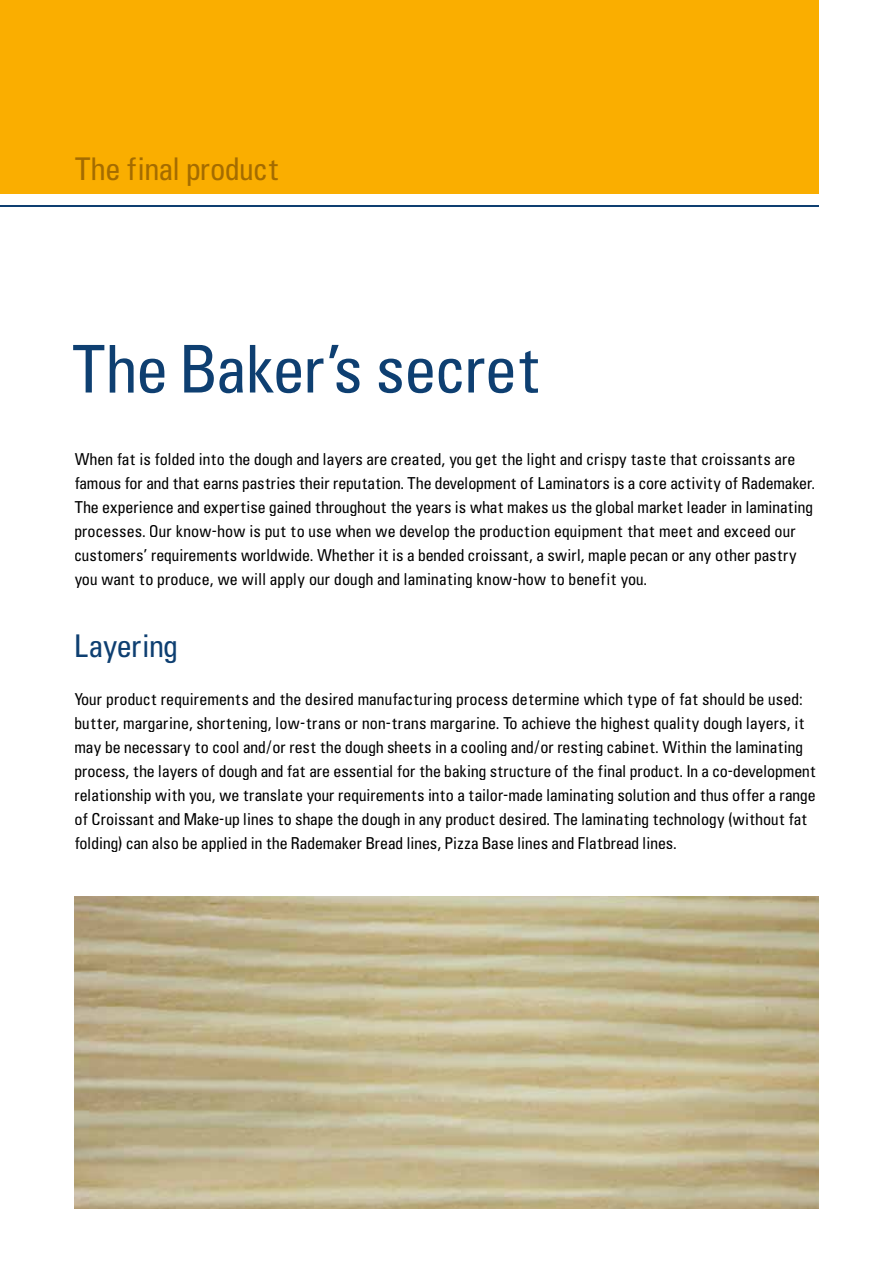
<style>
.page{position:relative;width:893px;height:1263px;background:#fff}
.page>*{position:absolute;margin:0;border:0;box-sizing:border-box;transform-origin:0 0}
.t1{font:60px "Uniform C57";color:#0e3f71}
.t2{font:28.5px "Uniform C57";color:#a46c00}
.t3{font:28.5px "Uniform C57";color:#0e3f71}
.t4{font:15px/24px "Uniform C57";letter-spacing:.01em;color:#000}
</style>
<div class="page">
<div style="left:0;top:0;width:819px;height:193px;background:#faae00"></div>
<hr style="left:0;top:205px;width:819px;height:2px;background:#0e3f71">
<img style="left:74px;top:896px;width:745px;height:312px">
<h2 class="t2" style="left:74px;top:144px;width:206px">The final product</h2>
<h1 class="t1" style="left:71px;top:315px;width:471px">The Baker’s secret</h1>
<p class="t4" style="left:74px;top:445px;width:742px">When fat is folded into the dough and layers are created, you get the light and crispy taste that croissants are famous for and that earns pastries their reputation. The development of laminators is a core activity of Rademaker.<br>The experience and expertise gained throughout the years is what makes us the global market leader in laminating processes. our know-how is put to use when we develop the production equipment that meet and exceed our customers’ requirements worldwide. Whether it is a bended croissant, a swirl, maple pecan or any other pastry you want to produce, we will apply our dough and laminating know-how to benefit you.</p>
<h2 class="t3" style="left:74px;top:620px;width:105px">layering</h2>
<p class="t4" style="left:74px;top:685px;width:743px">Your product requirements and the desired manufacturing process determine which type of fat should be used: butter, margarine, shortening, low-trans or non-trans margarine. To achieve the highest quality dough layers, it may be necessary to cool and/or rest the dough sheets in a cooling and/or resting cabinet. Within the laminating process, the layers of dough and fat are essential for the baking structure of the final product. in a co-development relationship with you, we translate your requirements into a tailor-made laminating solution and thus offer a range of croissant and Make-up lines to shape the dough in any product desired. The laminating technology (without fat folding) can also be applied in the Rademaker Bread lines, Pizza Base lines and flatbread lines.</p>
</div>
